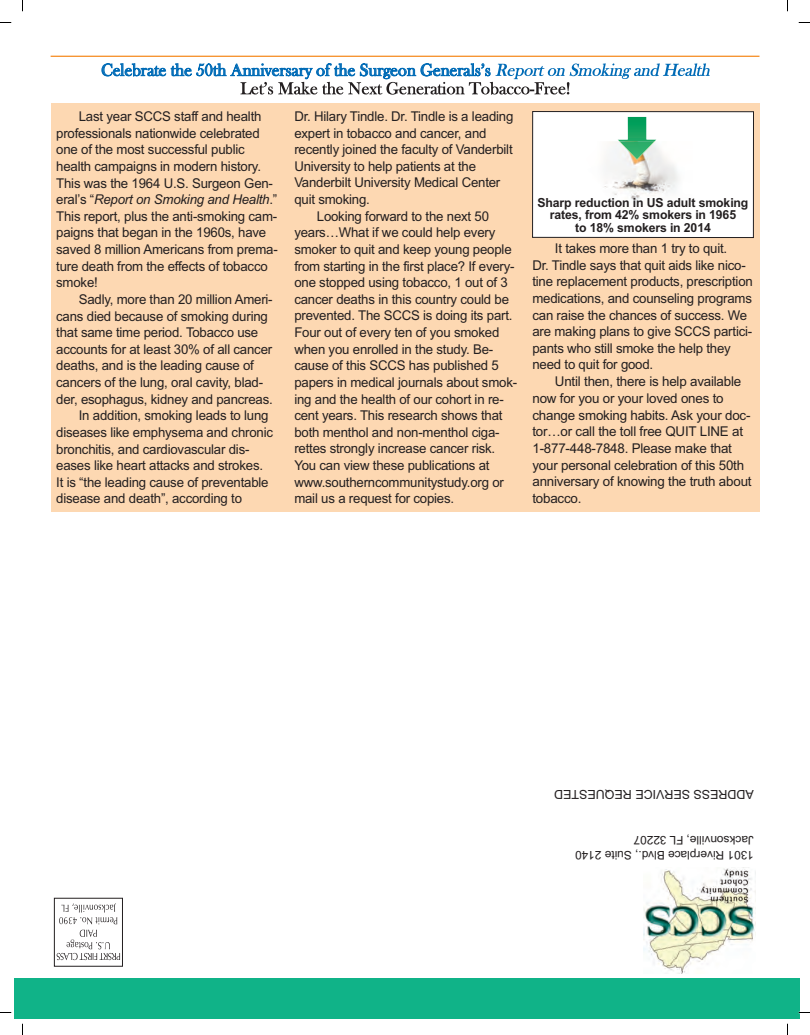
<style>
.page{position:relative;width:810px;height:1035px;background:#fff}
.page>*{position:absolute;margin:0;border:0;box-sizing:border-box;transform-origin:0 0}
.t1{font:17.5px "Bask Old Face";color:#006bb6}
.t2{font:13.5px/16.6px "Arial";letter-spacing:-.015em;color:#231f20}
.t3{font:700 12.5px/12.5px "Arial";letter-spacing:-.01em;color:#231f20;text-align:center}
.t4{font:12.5px "Arial";color:#231f20}
.t5{font:11.88px/14.4px "Arial";color:#231f20}
.s1{font-style:italic}
</style>
<div class="page">
<div style="left:51px;top:104px;width:708px;height:408px;background:#fdd8b2"></div>
<div style="left:533px;top:112px;width:221px;height:126px;background:#fff"></div>
<div style="left:532px;top:111px;width:222px;height:127px;border:1px solid #231f20"></div>
<img style="left:604px;top:141px;width:74px;height:60px">
<img style="left:618px;top:117px;width:38px;height:24px">
<img style="left:619px;top:141px;width:36px;height:19px">
<hr style="left:51px;top:56px;width:709px;height:1px;background:#f68b1f">
<svg style="left:240px;top:63px;width:470px;height:32px"></svg>
<img style="left:644px;top:867px;width:112px;height:107px">
<div style="left:14px;top:978px;width:786px;height:41px;background:#10b388"></div>
<svg style="left:59px;top:903px;width:58px;height:21px"></svg>
<div style="left:54px;top:898px;width:69px;height:69px;border:1px solid #231f20"></div>
<svg style="left:57px;top:930px;width:63px;height:30px"></svg>
<p class="t1" style="left:101px;top:59px;width:391px">Celebrate the 50th Anniversary of the Surgeon Generals’s</p>
<p class="t2" style="left:56px;top:108px;width:223px;text-indent:23px">Last year SCCS staff and health professionals nationwide celebrated one of the most successful public health campaigns in modern history.<br>This was the 1964 U.S. Surgeon Gen&shy;eral’s “<span class="s1">Report on Smoking and Health</span>.” This report, plus the anti-smoking cam&shy;paigns that began in the 1960s, have saved 8 million Americans from prema&shy;ture death from the effects of tobacco smoke!</p>
<p class="t2" style="left:79px;top:291px;width:195px">Sadly, more than 20 million Ameri-</p>
<p class="t2" style="left:56px;top:308px;width:213px">cans died because of smoking during</p>
<p class="t2" style="left:56px;top:324px;width:204px">that same time period. Tobacco use</p>
<p class="t2" style="left:56px;top:341px;width:218px">accounts for at least 30% of all cancer</p>
<p class="t2" style="left:56px;top:357px;width:199px">deaths, and is the leading cause of</p>
<p class="t2" style="left:56px;top:374px;width:208px">cancers of the lung, oral cavity, blad-</p>
<p class="t2" style="left:56px;top:391px;width:218px">der, esophagus, kidney and pancreas.</p>
<p class="t2" style="left:79px;top:407px;width:191px">In addition, smoking leads to lung</p>
<p class="t2" style="left:56px;top:424px;width:218px">diseases like emphysema and chronic</p>
<p class="t2" style="left:56px;top:441px;width:195px">bronchitis, and cardiovascular dis-</p>
<p class="t2" style="left:56px;top:457px;width:208px">eases like heart attacks and strokes.</p>
<p class="t2" style="left:56px;top:474px;width:214px">It is “the leading cause of preventable</p>
<p class="t2" style="left:56px;top:490px;width:187px">disease and death”, according to</p>
<p class="t2" style="left:294px;top:108px;width:221px">Dr. Hilary Tindle. Dr. Tindle is a leading</p>
<p class="t2" style="left:294px;top:125px;width:194px">expert in tobacco and cancer, and</p>
<p class="t2" style="left:294px;top:141px;width:220px">recently joined the faculty of Vanderbilt</p>
<p class="t2" style="left:294px;top:158px;width:183px">University to help patients at the</p>
<p class="t2" style="left:294px;top:174px;width:208px">Vanderbilt University Medical Center</p>
<p class="t2" style="left:294px;top:191px;width:77px">quit smoking.</p>
<p class="t2" style="left:317px;top:208px;width:174px">Looking forward to the next 50</p>
<p class="t2" style="left:294px;top:224px;width:203px">years…What if we could help every</p>
<p class="t2" style="left:294px;top:241px;width:219px">smoker to quit and keep young people</p>
<p class="t2" style="left:294px;top:258px;width:222px">from starting in the first place? If every-</p>
<p class="t2" style="left:294px;top:274px;width:215px">one stopped using tobacco, 1 out of 3</p>
<p class="t2" style="left:294px;top:291px;width:216px">cancer deaths in this country could be</p>
<p class="t2" style="left:294px;top:307px;width:220px">prevented. The SCCS is doing its part.</p>
<p class="t2" style="left:294px;top:324px;width:207px">Four out of every ten of you smoked</p>
<p class="t2" style="left:294px;top:341px;width:200px">when you enrolled in the study. Be-</p>
<p class="t2" style="left:294px;top:357px;width:206px">cause of this SCCS has published 5</p>
<p class="t2" style="left:294px;top:374px;width:224px">papers in medical journals about smok-</p>
<p class="t2" style="left:294px;top:391px;width:211px">ing and the health of our cohort in re-</p>
<p class="t2" style="left:294px;top:407px;width:210px">cent years. This research shows that</p>
<p class="t2" style="left:294px;top:424px;width:207px">both menthol and non-menthol ciga-</p>
<p class="t2" style="left:294px;top:440px;width:202px">rettes strongly increase cancer risk.</p>
<p class="t2" style="left:294px;top:457px;width:197px">You can view these publications at</p>
<p class="t2" style="left:294px;top:474px;width:211px">www.southerncommunitystudy.org or</p>
<p class="t2" style="left:294px;top:490px;width:161px">mail us a request for copies.</p>
<p class="t3" style="left:538px;top:196px;width:212px">Sharp reduction in US adult smoking rates, from 42% smokers in 1965<br>to 18% smokers in 2014</p>
<p class="t2" style="left:532px;top:240px;width:222px;text-indent:23px">It takes more than 1 try to quit.<br>Dr. Tindle says that quit aids like nico&shy;tine replacement products, prescription medications, and counseling programs can raise the chances of success. We are making plans to give SCCS partici&shy;pants who still smoke the help they need to quit for good.</p>
<p class="t2" style="left:532px;top:373px;width:221px;text-indent:22px">Until then, there is help available now for you or your loved ones to change smoking habits. Ask your doc&shy;tor…or call the toll free QUIT LINE at<br>1-877-448-7848. Please make that your personal celebration of this 50th anniversary of knowing the truth about tobacco.</p>
<p class="t4" style="left:754px;top:802px;width:201px;rotate:-180deg">ADDRESS SERVICE REQUESTED</p>
<p class="t5" style="left:754px;top:862px;width:180px;rotate:-180deg">1301 Riverplace Blvd., Suite 2140<br>Jacksonville, FL 32207</p>
</div>
